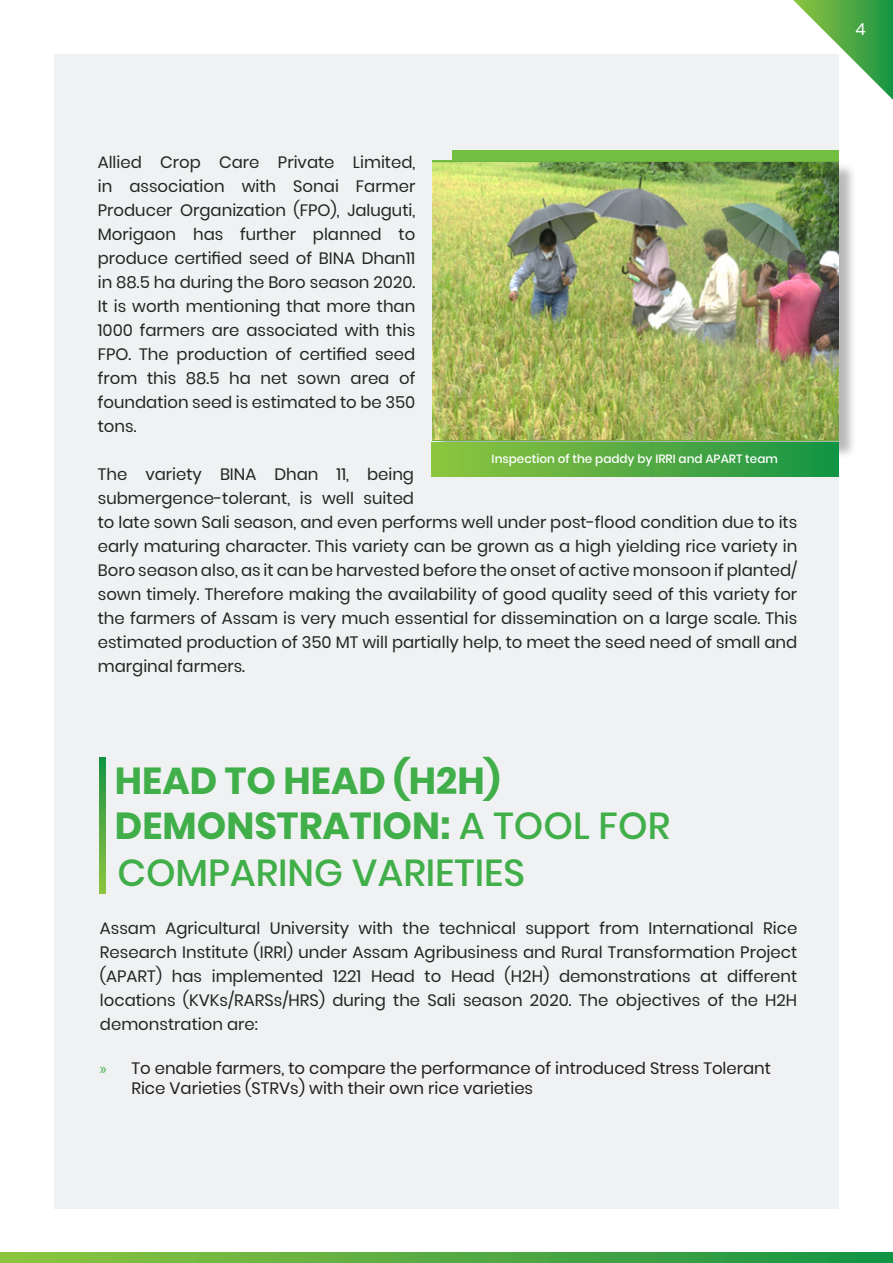
<style>
.page{position:relative;width:893px;height:1263px;background:#fff}
.page>*{position:absolute;margin:0;border:0;box-sizing:border-box;transform-origin:0 0}
.t1{font:700 37.5px/45.9px "Poppins";color:#40ae49}
.t2{font:16.5px/24px "Poppins";color:#212624;text-align:justify}
.t3{font:16.5px/19.8px "Poppins";color:#231f20}
.t4{font:16.5px "Poppins";color:#fff}
.t5{font:500 12px "Poppins";color:#fff}
.s1{font-weight:500}
.s2{font-family:"Myriad Pro";color:#40ae49}
</style>
<div class="page">
<div style="left:54px;top:54px;width:785px;height:1155px;background:#f0f1f2"></div>
<svg style="left:793px;top:0;width:100px;height:100px"></svg>
<svg style="left:0;top:1252px;width:893px;height:11px;background:#53ab42"></svg>
<div style="left:452px;top:151px;width:386px;height:280px;background:#73bf43"></div>
<div style="left:435px;top:162px;width:422px;height:297px;background:#231f20;opacity:.31"></div>
<img style="left:432px;top:161px;width:406px;height:279px">
<div style="left:431px;top:442px;width:407px;height:34px;background:linear-gradient(to right,#91c53f,#179345)"></div>
<svg style="left:99px;top:757px;width:7px;height:136px"></svg>
<p class="t2" style="left:98px;top:151px;width:319px">Allied Crop Care Private Limited, in association with Sonai Farmer Producer Organization (FPO), Jaluguti, Morigaon has further planned to produce certified seed of BINA Dhan11 in 88.5 ha during the Boro season 2020.<br>It is worth mentioning that more than 1000 farmers are associated with this FPO. The production of certified seed from this 88.5 ha net sown area of foundation seed is estimated to be 350 tons.</p>
<p class="t2" style="left:98px;top:463px;width:701px;text-align:left">The variety BINA Dhan 11, being<br>submergence-tolerant, is well suited<br>to late sown Sali season, and even performs well under post-flood condition due to its early maturing character. This variety can be grown as a high yielding rice variety in Boro season also, as it can be harvested before the onset of active monsoon if planted/ sown timely. Therefore making the availability of good quality seed of this variety for the farmers of Assam is very much essential for dissemination on a large scale. This estimated production of 350 MT will partially help, to meet the seed need of small and marginal farmers.</p>
<p class="t5" style="left:492px;top:452px;width:288px">Inspection of the paddy by IRRI and APART team</p>
<h1 class="t1" style="left:115px;top:758px;width:557px">HEAD TO HEAD (H2H)<br>DEMONSTRATION: <span class="s1">A TOOL FOR<br>COMPARING VARIETIES</span></h1>
<p class="t2" style="left:100px;top:916px;width:699px">Assam Agricultural University with the technical support from International Rice Research Institute (IRRI) under Assam Agribusiness and Rural Transformation Project (APART) has implemented 1221 Head to Head (H2H) demonstrations at different locations (KVKs/RARSs/HRS) during the Sali season 2020. The objectives of the H2H demonstration are:</p>
<p class="t3" style="left:131px;top:1058px;width:641px;text-indent:-31px"><span class="s2">»</span> To enable farmers, to compare the performance of introduced Stress Tolerant<br>Rice Varieties (STRVs) with their own rice varieties</p>
<p class="t4" style="left:855px;top:20px;width:12px">4</p>
</div>
